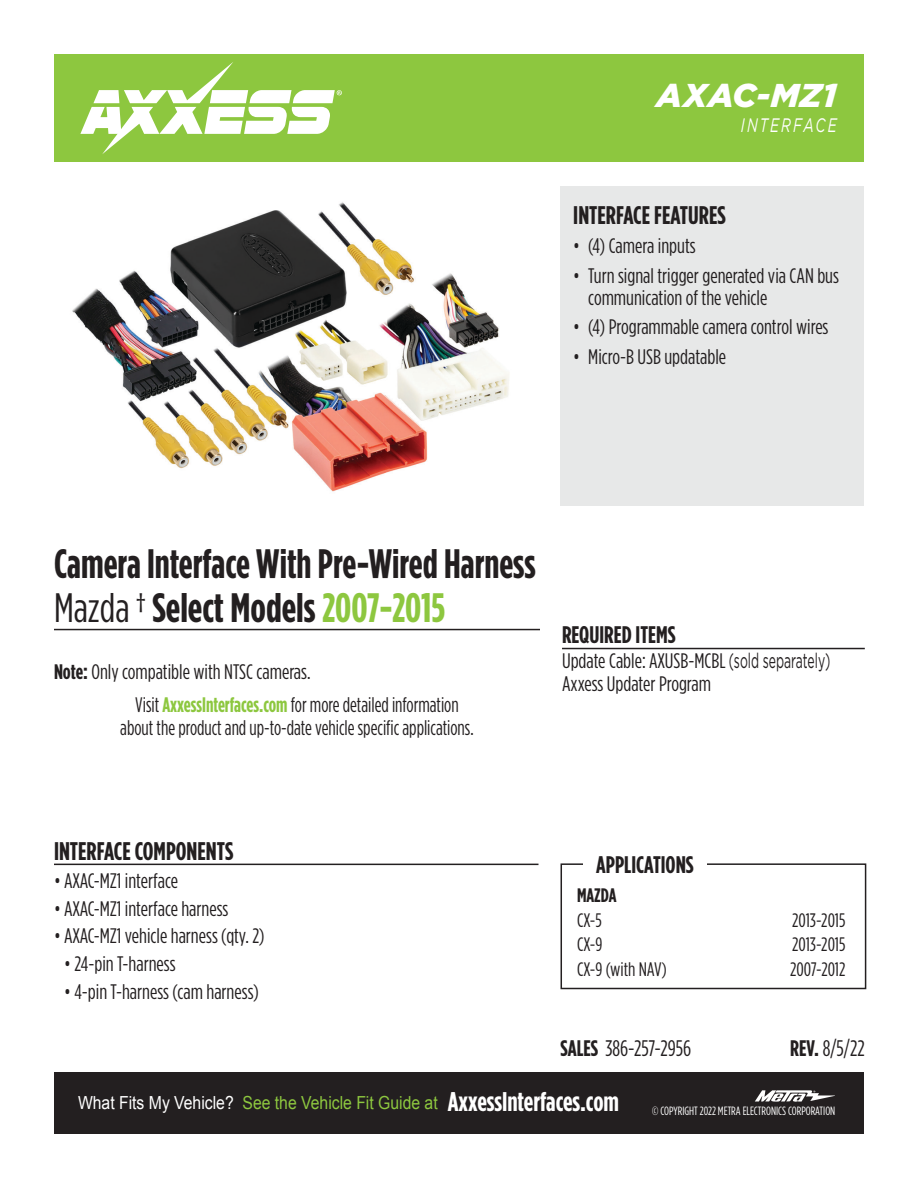
<style>
.page{position:relative;width:918px;height:1188px;background:#fff}
.page>*{position:absolute;margin:0;border:0;box-sizing:border-box;transform-origin:0 0}
.t1{font:700 41.1px "Gotham Condensed";color:#231f20;scale:.96 1}
.t2{font:700 41.1px "Gotham Condensed";color:#231f20}
.t3{font:italic 900 33px "Gotham";letter-spacing:.01em;color:#fff}
.t4{font:700 27px "Gotham Condensed";color:#fff}
.t5{font:700 25.5px "Gotham Condensed";color:#231f20}
.t6{font:700 24px "Gotham Condensed";color:#231f20}
.t7{font:22.5px "Gotham Condensed";color:#231f20}
.t8{font:21px/22.5px "Gotham Condensed";color:#231f20}
.t9{font:21px "Gotham Condensed";color:#231f20;scale:.93 1}
.t10{font:19.5px "Gotham Condensed";color:#231f20}
.t11{font:italic 19.5px "Gotham";letter-spacing:.15em;color:#fff;scale:.7 1}
.t12{font:700 19.5px "Gotham Condensed";color:#231f20}
.t13{font:18px "Arial";color:#8dc73f;scale:.88 1}
.t14{font:18px "Arial";color:#fff;scale:.88 1}
.t15{font:12px "Gotham Condensed";color:#fff}
.s1{font-weight:400}
.s2{color:#8dc73f}
.s3{font-weight:700}
.s4{font-weight:700;color:#8dc73f}
.s5{font-family:"Gotham"}
</style>
<div class="page">
<div style="left:54px;top:1072px;width:810px;height:62px;background:#231f20"></div>
<div style="left:54px;top:54px;width:810px;height:108px;background:#8dc73f"></div>
<svg style="left:80px;top:62px;width:262px;height:92px"></svg>
<svg style="left:755px;top:1090px;width:80px;height:12px"></svg>
<div style="left:561px;top:186px;width:303px;height:319px;background:#e7e8e8"></div>
<hr style="left:54px;top:864px;width:484px;height:1px;background:#231f20">
<hr style="left:54px;top:629px;width:486px;height:1px;background:#231f20">
<img style="left:72px;top:202px;width:437px;height:290px">
<div style="left:561px;top:863px;width:305px;height:126px;border:2px solid #231f20"></div>
<div style="left:583px;top:853px;width:124px;height:20px;background:#fff"></div>
<hr style="left:562px;top:648px;width:303px;height:1px;background:#231f20">
<h2 class="t3" style="left:657px;top:77px;width:181px">AXAC-MZ1</h2>
<p class="t11" style="left:741px;top:115px;width:138px">INTERFACE</p>
<p class="t5" style="left:573px;top:201px;width:154px">INTERFACE FEATURES</p>
<p class="t8" style="left:573px;top:235px;width:124px">• (4) Camera inputs</p>
<p class="t8" style="left:588px;top:264px;width:252px;text-indent:-15px">• Turn signal trigger generated via CAN bus communication of the vehicle</p>
<p class="t8" style="left:573px;top:316px;width:257px">• (4) Programmable camera control wires</p>
<p class="t8" style="left:573px;top:345px;width:154px">• Micro-B USB updatable</p>
<h1 class="t1" style="left:54px;top:540px;width:503px">Camera Interface With Pre-Wired Harness</h1>
<h1 class="t2" style="left:54px;top:584px;width:393px"><span class="s1">Mazda †</span> Select Models <span class="s2">2007-2015</span></h1>
<p class="t8" style="left:135px;top:655px;width:325px;line-height:33.2px;text-indent:-81px"><span class="s3">Note:</span> Only compatible with NTSC cameras.<br>Visit <span class="s4">AxxessInterfaces.com</span> for more detailed information</p>
<p class="t9" style="left:120px;top:716px;width:382px">about the product and up-to-date vehicle specific applications.</p>
<p class="t6" style="left:562px;top:621px;width:115px">REQUIRED ITEMS</p>
<p class="t8" style="left:562px;top:650px;width:270px">Update Cable: AXUSB-MCBL <span class="s5">(sold separately)<br></span>Axxess Updater Program</p>
<p class="t5" style="left:54px;top:837px;width:181px">INTERFACE COMPONENTS</p>
<p class="t8" style="left:54px;top:869px;width:126px">• AXAC-MZ1 interface</p>
<p class="t8" style="left:54px;top:897px;width:176px">• AXAC-MZ1 interface harness</p>
<p class="t8" style="left:54px;top:924px;width:212px">• AXAC-MZ1 vehicle harness (qty. 2)</p>
<p class="t8" style="left:64px;top:952px;width:113px">• 24-pin T-harness</p>
<p class="t8" style="left:64px;top:980px;width:196px">• 4-pin T-harness (cam harness)</p>
<p class="t6" style="left:596px;top:852px;width:99px">APPLICATIONS</p>
<p class="t12" style="left:577px;top:884px;width:41px">MAZDA</p>
<p class="t10" style="left:577px;top:909px;width:26px">CX-5</p>
<p class="t10" style="left:792px;top:909px;width:55px">2013-2015</p>
<p class="t10" style="left:577px;top:934px;width:27px">CX-9</p>
<p class="t10" style="left:792px;top:934px;width:55px">2013-2015</p>
<p class="t10" style="left:577px;top:959px;width:91px">CX-9 (with NAV)</p>
<p class="t10" style="left:790px;top:959px;width:57px">2007-2012</p>
<p class="t7" style="left:561px;top:1036px;width:132px"><span class="s3">SALES</span> 386-257-2956</p>
<p class="t7" style="left:790px;top:1036px;width:76px"><span class="s3">REV.</span> 8/5/22</p>
<p class="t14" style="left:78px;top:1091px;width:179px">What Fits My Vehicle?</p>
<p class="t4" style="left:448px;top:1087px;width:173px">AxxessInterfaces.com</p>
<p class="t13" style="left:243px;top:1091px;width:223px">See the Vehicle Fit Guide at</p>
<p class="t15" style="left:652px;top:1105px;width:185px">© COPYRIGHT 2022 METRA ELECTRONICS CORPORATION</p>
</div>
